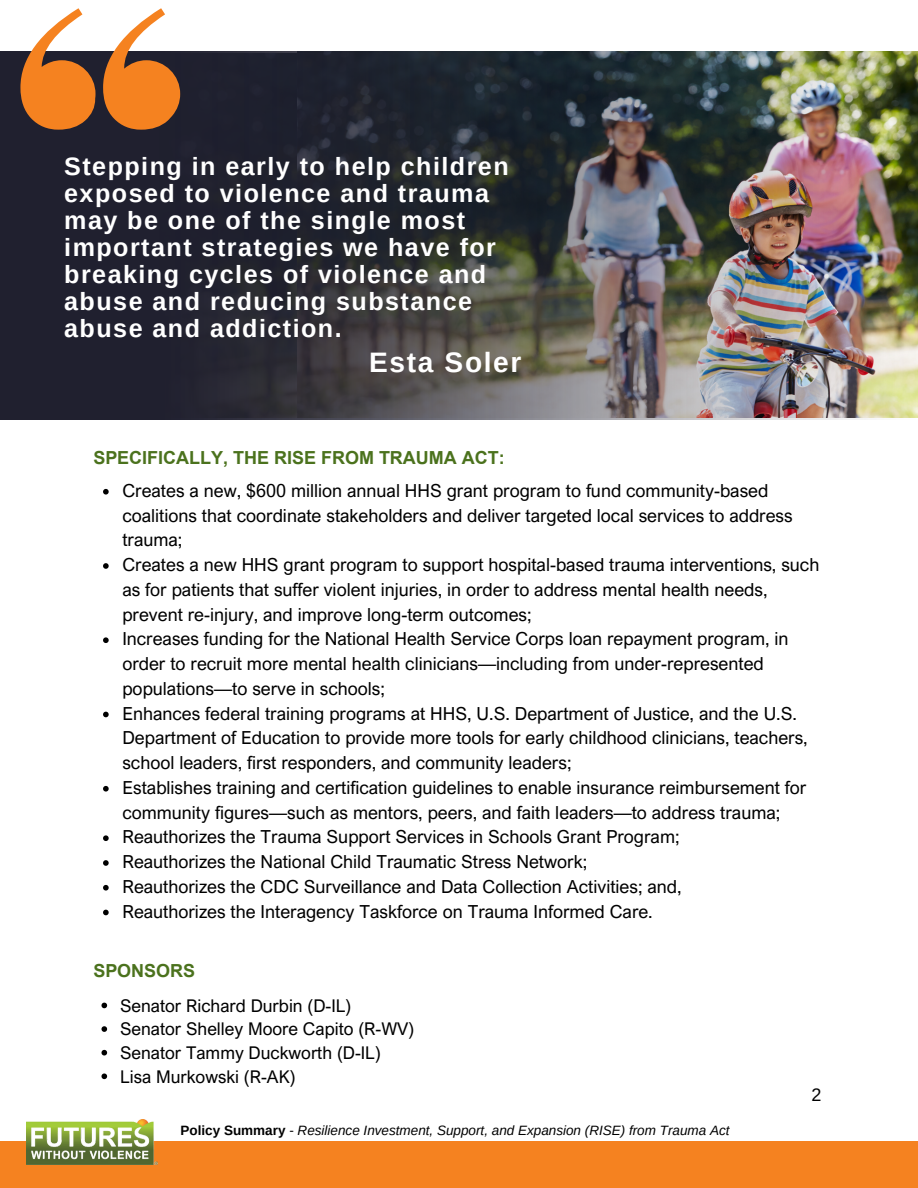
<style>
.page{position:relative;width:918px;height:1188px;background:#fff}
.page>*{position:absolute;margin:0;border:0;box-sizing:border-box;transform-origin:0 0}
.t1{font:700 28.2px "Arimo";letter-spacing:.06em;color:#fff}
.t2{font:700 25.05px/27px "Arimo";letter-spacing:.06em;color:#fff}
.t3{font:18px/24.8px "Arial Nova";color:#000}
.t4{font:700 18px "Arial";color:#4b721d}
.t5{font:18px "Arimo";color:#000}
.t6{font:17.55px "Arial Nova";color:#000}
.t7{font:italic 13.5px "Arimo";color:#000}
.s1{font-weight:700;font-style:normal}
.s2{font-style:normal}
</style>
<div class="page">
<div style="left:0;top:1141px;width:918px;height:47px;background:#f58220"></div>
<img style="left:27px;top:1120px;width:130px;height:45px">
<img style="left:0;top:51px;width:918px;height:368px">
<svg style="left:20px;top:8px;width:76px;height:122px"></svg>
<svg style="left:103px;top:8px;width:77px;height:122px"></svg>
<svg style="left:101px;top:1003px;width:6px;height:5px"></svg>
<svg style="left:101px;top:1026px;width:6px;height:6px"></svg>
<svg style="left:101px;top:1050px;width:6px;height:6px"></svg>
<svg style="left:101px;top:1074px;width:6px;height:5px"></svg>
<svg style="left:103px;top:489px;width:6px;height:6px"></svg>
<svg style="left:103px;top:563px;width:6px;height:6px"></svg>
<svg style="left:103px;top:637px;width:6px;height:6px"></svg>
<svg style="left:103px;top:712px;width:6px;height:5px"></svg>
<svg style="left:103px;top:786px;width:6px;height:6px"></svg>
<svg style="left:103px;top:835px;width:6px;height:6px"></svg>
<svg style="left:103px;top:860px;width:6px;height:6px"></svg>
<svg style="left:103px;top:885px;width:6px;height:6px"></svg>
<svg style="left:103px;top:910px;width:6px;height:5px"></svg>
<p class="t2" style="left:64px;top:153px;width:446px">Stepping in early to help children exposed to violence and trauma may be one of the single most important strategies we have for breaking cycles of violence and abuse and reducing substance abuse and addiction.</p>
<p class="t1" style="left:369px;top:346px;width:154px">Esta Soler</p>
<p class="t4" style="left:93px;top:447px;width:413px">SPECIFICALLY, THE RISE FROM TRAUMA ACT:</p>
<p class="t3" style="left:122px;top:478px;width:672px">Creates a new, $600 million annual HHS grant program to fund community-based coalitions that coordinate stakeholders and deliver targeted local services to address trauma;</p>
<p class="t3" style="left:122px;top:552px;width:698px">Creates a new HHS grant program to support hospital-based trauma interventions, such as for patients that suffer violent injuries, in order to address mental health needs, prevent re-injury, and improve long-term outcomes;</p>
<p class="t3" style="left:122px;top:626px;width:668px">Increases funding for the National Health Service Corps loan repayment program, in order to recruit more mental health clinicians—including from under-represented populations—to serve in schools;</p>
<p class="t3" style="left:122px;top:700px;width:687px">Enhances federal training programs at HHS, U.S. Department of Justice, and the U.S.<br>Department of Education to provide more tools for early childhood clinicians, teachers, school leaders, first responders, and community leaders;</p>
<p class="t3" style="left:122px;top:775px;width:686px">Establishes training and certification guidelines to enable insurance reimbursement for community figures—such as mentors, peers, and faith leaders—to address trauma;</p>
<p class="t3" style="left:122px;top:824px;width:559px">Reauthorizes the Trauma Support Services in Schools Grant Program;</p>
<p class="t3" style="left:122px;top:849px;width:466px">Reauthorizes the National Child Traumatic Stress Network;</p>
<p class="t3" style="left:122px;top:874px;width:561px">Reauthorizes the CDC Surveillance and Data Collection Activities; and,</p>
<p class="t3" style="left:122px;top:898px;width:532px">Reauthorizes the Interagency Taskforce on Trauma Informed Care.</p>
<p class="t4" style="left:93px;top:961px;width:103px">SPONSORS</p>
<p class="t6" style="left:120px;top:994px;width:233px">Senator Richard Durbin (D-IL)</p>
<p class="t6" style="left:120px;top:1018px;width:296px">Senator Shelley Moore Capito (R-WV)</p>
<p class="t6" style="left:120px;top:1042px;width:262px">Senator Tammy Duckworth (D-IL)</p>
<p class="t6" style="left:120px;top:1065px;width:177px">Lisa Murkowski (R-AK)</p>
<p class="t7" style="left:181px;top:1123px;width:550px"><span class="s1">Policy Summary</span> <span class="s2">-</span> Resilience Investment, Support, and Expansion (RISE) from Trauma Act</p>
<p class="t5" style="left:811px;top:1085px;width:12px">2</p>
</div>
